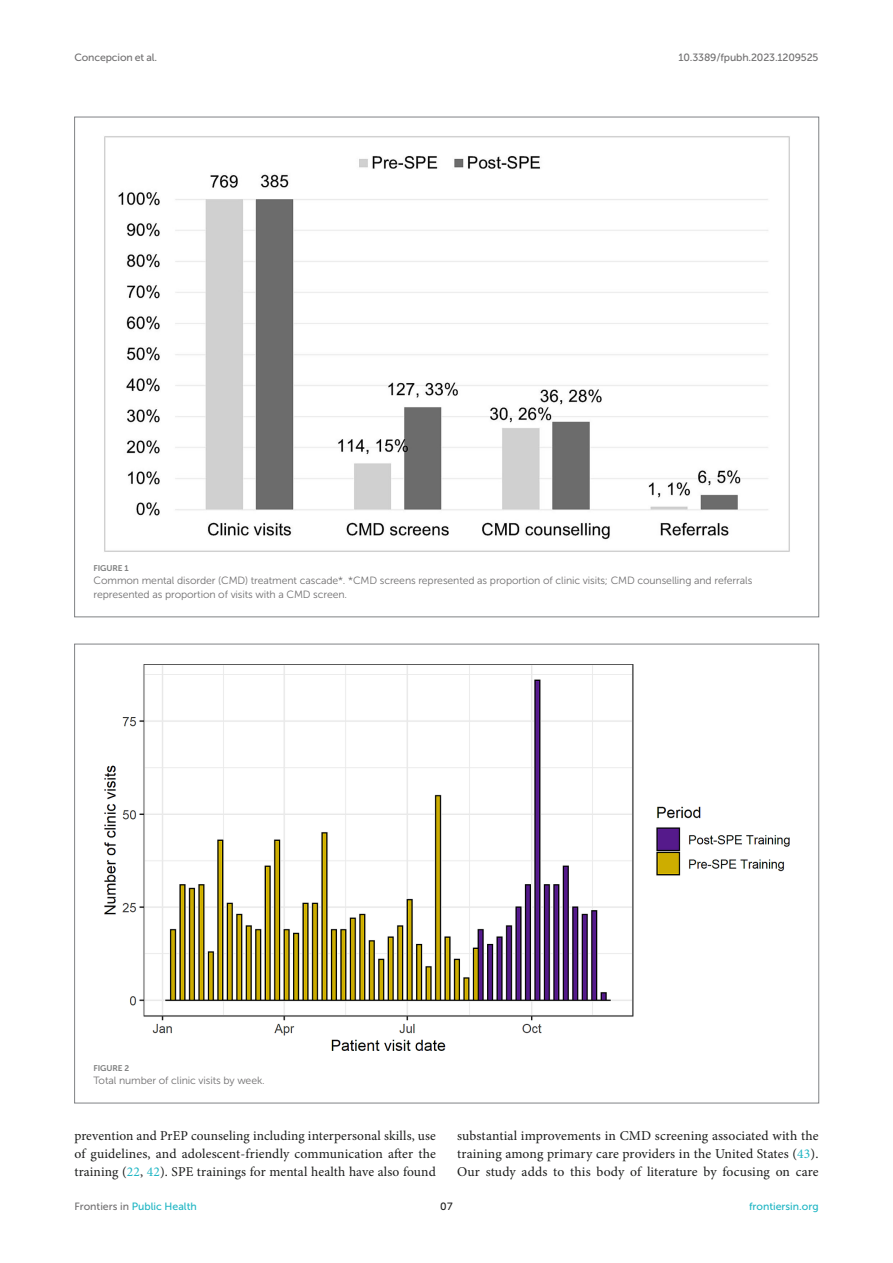
<style>
.page{position:relative;width:893px;height:1263px;background:#fff}
.page>*{position:absolute;margin:0;border:0;box-sizing:border-box;transform-origin:0 0}
.TEXT{font:13.5px/18px "Minion Pro";letter-spacing:.01em;color:#1b1c1b;text-align:justify}
.FIG_LEG{font:10.5px/13.5px "Museo Sans 300";letter-spacing:-.01em;color:#706f70}
.t1{font:10.5px "Museo Sans 500";letter-spacing:-.015em;color:#706f70}
.t2{font:10.5px "Museo Sans 500";color:#1db5c3}
.t3{font:10.5px "Museo Sans 500";color:#1b1c1b}
.FIG_HD{font:8.25px "Museo Sans 700";letter-spacing:-.01em;color:#7e7f7f}
.s1{color:#1db5c3}
.s2{color:#706f70}
</style>
<div class="page">
<img style="left:104px;top:136px;width:686px;height:416px">
<img style="left:104px;top:664px;width:686px;height:387px">
<p class="t1" style="left:74px;top:51px;width:84px">Concepcion et al.</p>
<p class="t1" style="left:679px;top:51px;width:141px">10.3389/fpubh.2023.1209525</p>
<p class="FIG_HD" style="left:94px;top:563px;width:37px">FIGURE 1</p>
<p class="FIG_LEG" style="left:94px;top:574px;width:660px">Common mental disorder (CMD) treatment cascade*. *CMD screens represented as proportion of clinic visits; CMD counselling and referrals represented as proportion of visits with a CMD screen.</p>
<p class="FIG_HD" style="left:94px;top:1063px;width:37px">FIGURE 2</p>
<p class="FIG_LEG" style="left:94px;top:1074px;width:173px">Total number of clinic visits by week.</p>
<p class="TEXT" style="left:74px;top:1127px;width:363px">prevention and PrEP counseling including interpersonal skills, use of guidelines, and adolescent-friendly communication after the training (<span class="s1">22</span>, <span class="s1">42</span>). SPE trainings for mental health have also found</p>
<p class="TEXT" style="left:457px;top:1127px;width:363px">substantial improvements in CMD screening associated with the training among primary care providers in the United States (<span class="s1">43</span>).<br>Our study adds to this body of literature by focusing on care</p>
<p class="t2" style="left:74px;top:1200px;width:124px"><span class="s2">Frontiers in</span> Public Health</p>
<p class="t3" style="left:440px;top:1200px;width:14px">07</p>
<p class="t2" style="left:749px;top:1200px;width:71px">frontiersin.org</p>
</div>
